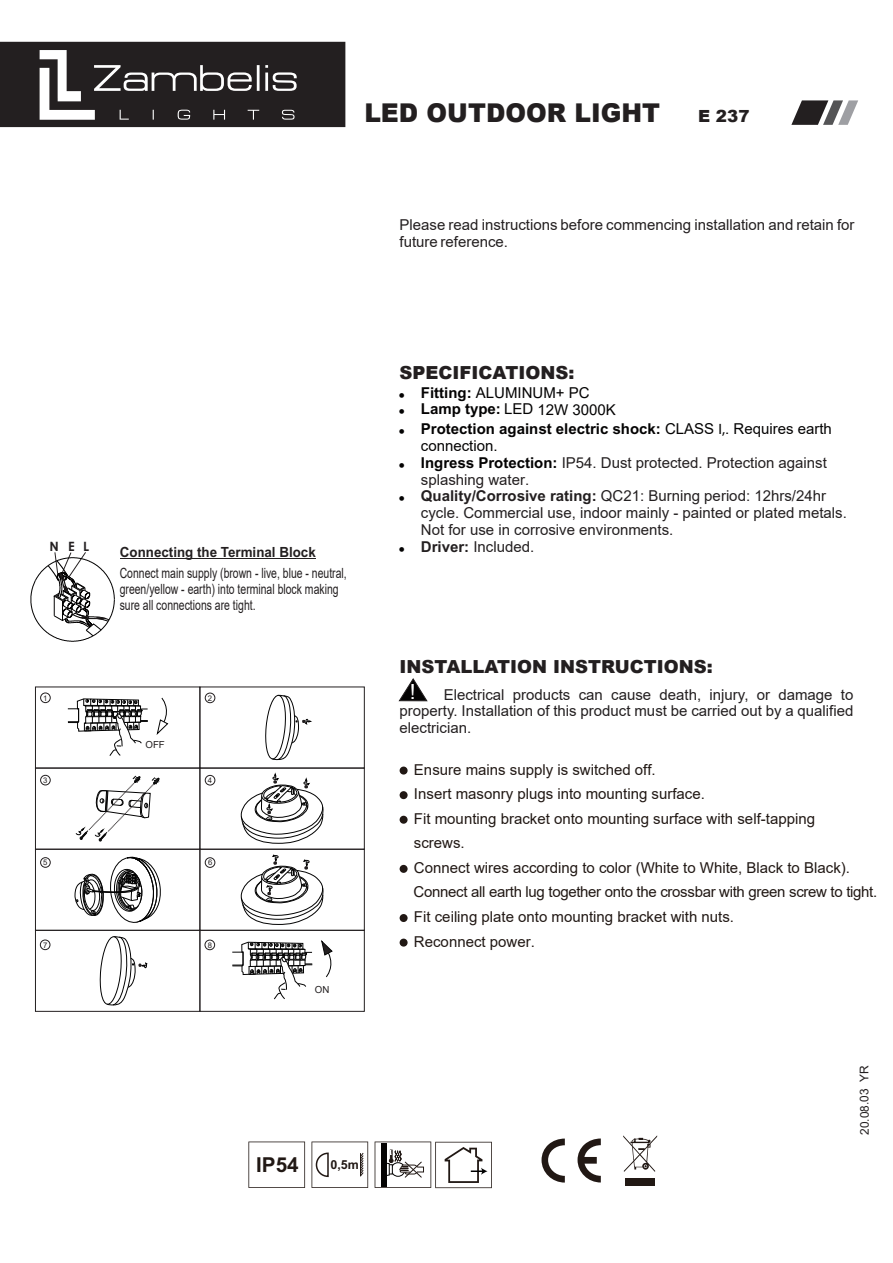
<style>
.page{position:relative;width:893px;height:1263px;background:#fff}
.page>*{position:absolute;margin:0;border:0;box-sizing:border-box;transform-origin:0 0}
.t1{font:900 25.95px "Arial";color:#231f20;scale:.96 1}
.t2{font:20.85px "Arial";color:#fff}
.t3{font:700 20.55px "Arial";color:#211814}
.t4{font:900 18px "Arial";color:#231f20}
.t5{font:900 16.8px "Arial";color:#231f20}
.t6{font:15px/16.8px "Arial";color:#231f20}
.t7{font:15px/24.6px "Arial";color:#211814}
.t8{font:15px/17px "Arial";letter-spacing:-.005em;color:#040303}
.t9{font:14.1px/15.8px "Arial";color:#231f20;scale:.74 1}
.t10{font:700 14.1px "Arial";color:#231f20;scale:.95 1}
.t11{font:600 12.9px "Avant Garde IT Cby BT";color:#231f20}
.t12{font:700 12.45px "Arial";color:#211814}
.t13{font:12px "Arial";letter-spacing:-.01em;color:#231f20}
.t14{font:9.75px "Arial";color:#231f20}
.t15{font:7.65px "Arial";color:#231f20}
.s1{font-weight:700}
.s2{font-weight:700;color:#040303}
.s3{color:#040303}
.s4{font-family:"Myriad Pro";color:#040303}
</style>
<div class="page">
<div style="left:0;top:43px;width:345px;height:83px;background:#231f20"></div>
<div style="left:0;top:42px;width:345px;height:85px;border:2px solid #231f20"></div>
<svg style="left:399px;top:678px;width:28px;height:23px"></svg>
<svg style="left:40px;top:50px;width:257px;height:70px"></svg>
<svg style="left:791px;top:100px;width:67px;height:25px"></svg>
<hr style="left:120px;top:558px;width:196px;height:1px;background:#231f20">
<svg style="left:31px;top:552px;width:84px;height:89px"></svg>
<svg style="left:577px;top:1138px;width:24px;height:44px"></svg>
<svg style="left:542px;top:1138px;width:23px;height:44px"></svg>
<div style="left:625px;top:1178px;width:29px;height:8px;background:#211814"></div>
<svg style="left:623px;top:1135px;width:34px;height:37px"></svg>
<svg style="left:311px;top:1141px;width:57px;height:47px"></svg>
<svg style="left:248px;top:1141px;width:57px;height:47px"></svg>
<svg style="left:375px;top:1141px;width:117px;height:47px"></svg>
<div style="left:400px;top:791px;width:8px;height:8px;background:#211814;border-radius:50%"></div>
<div style="left:400px;top:766px;width:8px;height:8px;background:#211814;border-radius:50%"></div>
<div style="left:400px;top:816px;width:8px;height:8px;background:#211814;border-radius:50%"></div>
<div style="left:400px;top:914px;width:8px;height:8px;background:#211814;border-radius:50%"></div>
<div style="left:400px;top:865px;width:8px;height:8px;background:#211814;border-radius:50%"></div>
<div style="left:400px;top:938px;width:8px;height:8px;background:#211814;border-radius:50%"></div>
<svg style="left:157px;top:698px;width:12px;height:37px"></svg>
<svg style="left:68px;top:698px;width:80px;height:58px"></svg>
<div style="left:35px;top:687px;width:165px;height:81px;border:1px solid #231f20"></div>
<svg style="left:99px;top:936px;width:48px;height:69px"></svg>
<div style="left:35px;top:930px;width:165px;height:81px;border:1px solid #231f20"></div>
<svg style="left:265px;top:695px;width:47px;height:65px"></svg>
<svg style="left:321px;top:940px;width:12px;height:37px"></svg>
<svg style="left:232px;top:942px;width:80px;height:58px"></svg>
<div style="left:200px;top:930px;width:164px;height:81px;border:1px solid #231f20"></div>
<svg style="left:76px;top:776px;width:83px;height:65px"></svg>
<div style="left:35px;top:768px;width:165px;height:81px;border:1px solid #231f20"></div>
<svg style="left:240px;top:773px;width:84px;height:71px"></svg>
<div style="left:200px;top:768px;width:164px;height:81px;border:1px solid #231f20"></div>
<svg style="left:74px;top:856px;width:87px;height:67px"></svg>
<div style="left:35px;top:849px;width:165px;height:81px;border:1px solid #231f20"></div>
<svg style="left:240px;top:854px;width:84px;height:71px"></svg>
<div style="left:200px;top:849px;width:164px;height:81px;border:1px solid #231f20"></div>
<div style="left:40px;top:693px;width:10px;height:10px;border:1px solid #231f20;border-radius:50%"></div>
<div style="left:205px;top:693px;width:10px;height:10px;border:1px solid #231f20;border-radius:50%"></div>
<div style="left:40px;top:775px;width:10px;height:10px;border:1px solid #231f20;border-radius:50%"></div>
<div style="left:205px;top:775px;width:10px;height:10px;border:1px solid #231f20;border-radius:50%"></div>
<div style="left:205px;top:857px;width:10px;height:10px;border:1px solid #231f20;border-radius:50%"></div>
<div style="left:40px;top:857px;width:10px;height:10px;border:1px solid #231f20;border-radius:50%"></div>
<div style="left:40px;top:940px;width:10px;height:10px;border:1px solid #231f20;border-radius:50%"></div>
<div style="left:205px;top:940px;width:10px;height:10px;border:1px solid #231f20;border-radius:50%"></div>
<h1 class="t1" style="left:364px;top:94px;width:310px">LED OUTDOOR LIGHT</h1>
<p class="t5" style="left:698px;top:103px;width:53px">E 237</p>
<p class="t6" style="left:400px;top:216px;width:456px">Please read instructions before commencing installation and retain for future reference.</p>
<p class="t11" style="left:50px;top:539px;width:41px">NEL</p>
<p class="t10" style="left:120px;top:544px;width:208px">Connecting the Terminal Block</p>
<p class="t9" style="left:120px;top:565px;width:308px">Connect main supply (brown - live, blue - neutral, green/yellow - earth) into terminal block making sure all connections are tight.</p>
<p class="t15" style="left:43px;top:693px;width:6px">1</p>
<p class="t15" style="left:208px;top:693px;width:6px">2</p>
<p class="t14" style="left:146px;top:737px;width:21px">OFF</p>
<p class="t15" style="left:43px;top:775px;width:6px">3</p>
<p class="t15" style="left:208px;top:775px;width:6px">4</p>
<p class="t15" style="left:43px;top:857px;width:6px">5</p>
<p class="t15" style="left:208px;top:857px;width:6px">6</p>
<p class="t15" style="left:43px;top:940px;width:6px">7</p>
<p class="t15" style="left:208px;top:940px;width:6px">8</p>
<p class="t14" style="left:315px;top:982px;width:16px">ON</p>
<h3 class="t3" style="left:256px;top:1152px;width:44px">IP54</h3>
<p class="t12" style="left:330px;top:1158px;width:30px">0,5m</p>
<p class="t4" style="left:400px;top:360px;width:176px">SPECIFICATIONS:</p>
<p class="t8" style="left:421px;top:384px;width:197px"><span class="s1">Fitting:</span> ALUMINUM+ PC<br><span class="s1">Lamp type:</span> LED 12W 3000K</p>
<p class="t6" style="left:421px;top:421px;width:427px"><span class="s2">Protection against electric shock:</span> <span class="s3">CLASS</span> <span class="s4">I,</span><span class="s3">. Requires earth connection.<br></span><span class="s2">Ingress Protection:</span> IP54. Dust protected. Protection against splashing water.<br><span class="s1">Quality/Corrosive rating:</span> QC21: Burning period: 12hrs/24hr cycle. Commercial use, indoor mainly - painted or plated metals.<br>Not for use in corrosive environments.<br><span class="s1">Driver:</span> Included.</p>
<p class="t4" style="left:400px;top:653px;width:315px">INSTALLATION INSTRUCTIONS:</p>
<h2 class="t2" style="left:410px;top:677px;width:7px">!</h2>
<p class="t6" style="left:400px;top:686px;width:455px;text-align:justify;text-indent:44px">Electrical products can cause death, injury, or damage to property. Installation of this product must be carried out by a qualified electrician.</p>
<p class="t7" style="left:414px;top:757px;width:465px">Ensure mains supply is switched off.<br>Insert masonry plugs into mounting surface.<br>Fit mounting bracket onto mounting surface with self-tapping<br>screws.<br>Connect wires according to color (White to White, Black to Black).<br>Connect all earth lug together onto the crossbar with green screw to tight.<br>Fit ceiling plate onto mounting bracket with nuts.<br>Reconnect power.</p>
<p class="t13" style="left:856px;top:1135px;width:71px;rotate:-90deg">20.08.03 YR</p>
</div>
